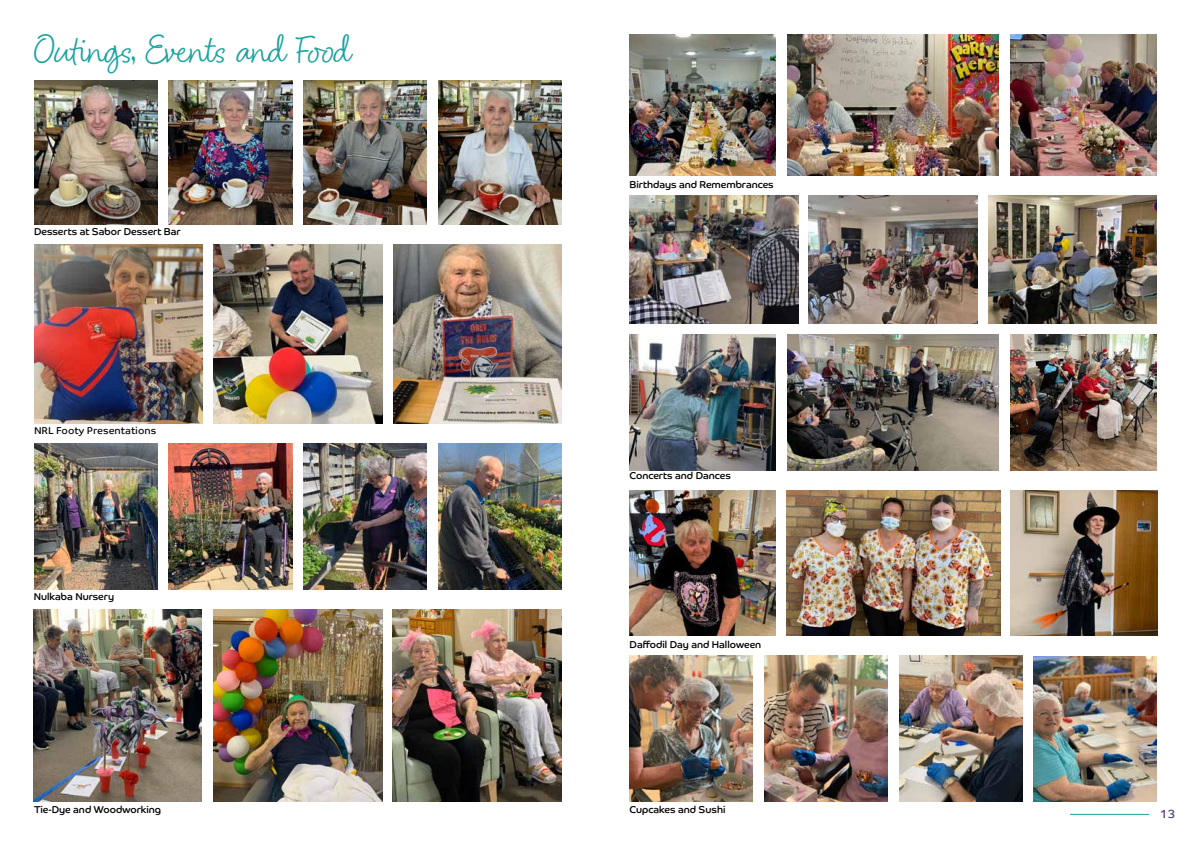
<style>
.page{position:relative;width:1191px;height:842px;background:#fff}
.page>*{position:absolute;margin:0;border:0;box-sizing:border-box;transform-origin:0 0}
.t1{font:40px "Blithe";color:#1ba39d}
.t2{font:12px "Co Text";color:#57357f}
.t3{font:10px "Co Headline";color:#000}
.t4{font:10px "Co Text";color:#000}
</style>
<div class="page">
<hr style="left:1070px;top:814px;width:79px;height:1px;background:#1ba39d">
<img style="left:34px;top:81px;width:123px;height:143px">
<img style="left:438px;top:81px;width:123px;height:143px">
<img style="left:303px;top:81px;width:124px;height:143px">
<img style="left:169px;top:81px;width:123px;height:143px">
<img style="left:438px;top:444px;width:124px;height:145px">
<img style="left:34px;top:444px;width:123px;height:145px">
<img style="left:304px;top:444px;width:123px;height:145px">
<img style="left:169px;top:444px;width:123px;height:145px">
<img style="left:214px;top:245px;width:168px;height:179px">
<img style="left:34px;top:245px;width:169px;height:179px">
<img style="left:393px;top:245px;width:168px;height:179px">
<img style="left:629px;top:34px;width:147px;height:141px">
<img style="left:213px;top:610px;width:169px;height:191px">
<img style="left:34px;top:610px;width:168px;height:191px">
<img style="left:393px;top:610px;width:168px;height:191px">
<img style="left:629px;top:490px;width:147px;height:146px">
<img style="left:1010px;top:34px;width:147px;height:141px">
<img style="left:787px;top:34px;width:211px;height:141px">
<img style="left:786px;top:490px;width:214px;height:146px">
<img style="left:1010px;top:490px;width:147px;height:146px">
<img style="left:764px;top:656px;width:123px;height:145px">
<img style="left:629px;top:656px;width:123px;height:145px">
<img style="left:899px;top:656px;width:123px;height:145px">
<img style="left:1034px;top:656px;width:123px;height:145px">
<img style="left:809px;top:196px;width:168px;height:128px">
<img style="left:629px;top:196px;width:169px;height:128px">
<img style="left:988px;top:196px;width:169px;height:128px">
<img style="left:787px;top:334px;width:212px;height:136px">
<img style="left:629px;top:334px;width:146px;height:136px">
<img style="left:1010px;top:334px;width:146px;height:136px">
<h1 class="t1" style="left:34px;top:24px;width:319px">Outings, Events and Food</h1>
<p class="t3" style="left:34px;top:226px;width:148px">Desserts at Sabor Dessert Bar</p>
<p class="t4" style="left:34px;top:424px;width:124px">NRL Footy Presentations</p>
<p class="t3" style="left:34px;top:591px;width:82px">Nulkaba Nursery</p>
<p class="t3" style="left:629px;top:179px;width:146px">Birthdays and Remembrances</p>
<p class="t3" style="left:629px;top:469px;width:103px">Concerts and Dances</p>
<p class="t3" style="left:629px;top:639px;width:133px">Daffodil Day and Halloween</p>
<p class="t3" style="left:34px;top:803px;width:129px">Tie-Dye and Woodworking</p>
<p class="t3" style="left:629px;top:803px;width:97px">Cupcakes and Sushi</p>
<p class="t2" style="left:1159px;top:806px;width:17px">13</p>
</div>
